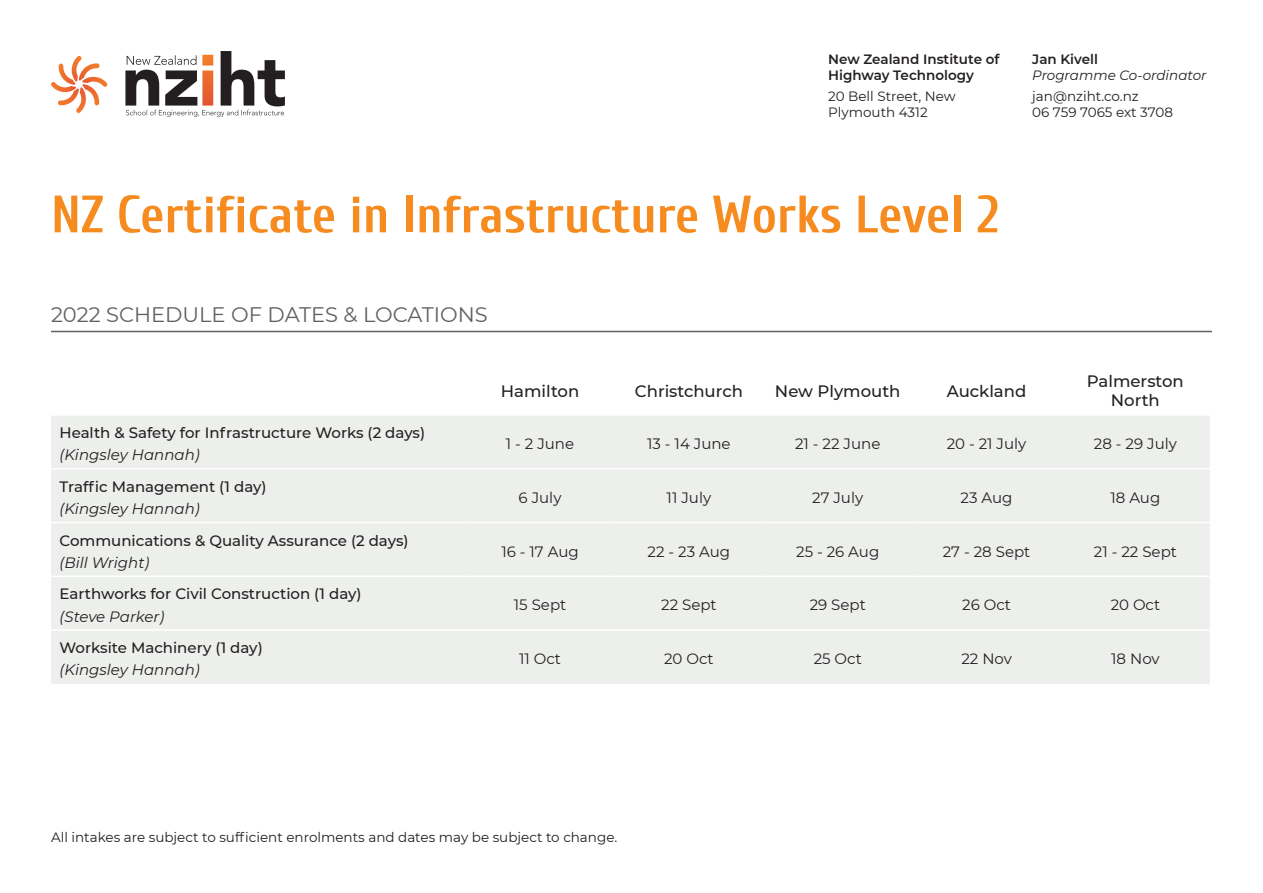
<style>
.page{position:relative;width:1263px;height:893px;background:#fff}
.page>*{position:absolute;margin:0;border:0;box-sizing:border-box;transform-origin:0 0}
.t1{font:52.5px "Cuprum";color:#f68b1f}
.t2{font:21px "Montserrat";color:#655f5f}
.t3{font:500 16.5px/19.8px "Montserrat";color:#241f21;text-align:center}
.t4{font:15px "Montserrat";color:#241f21}
.t5{font:500 15px "Montserrat";color:#241f21}
.t6{font:italic 15px "Montserrat";color:#241f21}
.t7{font:13.5px/16.2px "Montserrat";color:#231f20}
.t8{font:600 13.5px/16.2px "Montserrat";color:#231f20}
.t9{font:italic 13.5px "Montserrat";color:#231f20}
</style>
<div class="page">
<svg style="left:51px;top:56px;width:57px;height:57px"></svg>
<svg style="left:125px;top:51px;width:160px;height:66px"></svg>
<hr style="left:51px;top:331px;width:1161px;height:1px;background:#655f5f">
<div style="left:51px;top:416px;width:1159px;height:268px;background:#edefec"></div>
<hr style="left:51px;top:468px;width:415px;height:1px;background:#fff">
<hr style="left:466px;top:468px;width:148px;height:1px;background:#fff">
<hr style="left:614px;top:468px;width:149px;height:1px;background:#fff">
<hr style="left:763px;top:468px;width:149px;height:1px;background:#fff">
<hr style="left:912px;top:468px;width:149px;height:1px;background:#fff">
<hr style="left:1061px;top:468px;width:149px;height:1px;background:#fff">
<hr style="left:51px;top:522px;width:415px;height:1px;background:#fff">
<hr style="left:466px;top:522px;width:148px;height:1px;background:#fff">
<hr style="left:614px;top:522px;width:149px;height:1px;background:#fff">
<hr style="left:763px;top:522px;width:149px;height:1px;background:#fff">
<hr style="left:912px;top:522px;width:149px;height:1px;background:#fff">
<hr style="left:1061px;top:522px;width:149px;height:1px;background:#fff">
<hr style="left:51px;top:575px;width:415px;height:2px;background:#fff">
<hr style="left:466px;top:575px;width:148px;height:2px;background:#fff">
<hr style="left:614px;top:575px;width:149px;height:2px;background:#fff">
<hr style="left:763px;top:575px;width:149px;height:2px;background:#fff">
<hr style="left:912px;top:575px;width:149px;height:2px;background:#fff">
<hr style="left:1061px;top:575px;width:149px;height:2px;background:#fff">
<hr style="left:51px;top:629px;width:415px;height:2px;background:#fff">
<hr style="left:466px;top:629px;width:148px;height:2px;background:#fff">
<hr style="left:614px;top:629px;width:149px;height:2px;background:#fff">
<hr style="left:763px;top:629px;width:149px;height:2px;background:#fff">
<hr style="left:912px;top:629px;width:149px;height:2px;background:#fff">
<hr style="left:1061px;top:629px;width:149px;height:2px;background:#fff">
<p class="t8" style="left:828px;top:51px;width:173px">New Zealand Institute of<br>Highway Technology</p>
<p class="t7" style="left:828px;top:87px;width:129px">20 Bell Street, New<br>Plymouth 4312</p>
<h1 class="t1" style="left:51px;top:177px;width:949px">NZ Certificate in Infrastructure Works Level 2</h1>
<h2 class="t2" style="left:51px;top:300px;width:438px">2022 SCHEDULE OF DATES &amp; LOCATIONS</h2>
<p class="t8" style="left:1032px;top:51px;width:67px">Jan Kivell</p>
<p class="t9" style="left:1032px;top:66px;width:176px">Programme Co-ordinator</p>
<p class="t7" style="left:1032px;top:87px;width:142px">jan@nziht.co.nz<br>06 759 7065 ext 3708</p>
<p class="t5" style="left:60px;top:422px;width:367px">Health &amp; Safety for Infrastructure Works (2 days)</p>
<p class="t6" style="left:60px;top:445px;width:142px">(Kingsley Hannah)</p>
<p class="t5" style="left:60px;top:476px;width:209px">Traffic Management (1 day)</p>
<p class="t6" style="left:60px;top:498px;width:142px">(Kingsley Hannah)</p>
<p class="t5" style="left:60px;top:530px;width:351px">Communications &amp; Quality Assurance (2 days)</p>
<p class="t6" style="left:60px;top:552px;width:91px">(Bill Wright)</p>
<p class="t5" style="left:60px;top:583px;width:304px">Earthworks for Civil Construction (1 day)</p>
<p class="t6" style="left:60px;top:606px;width:106px">(Steve Parker)</p>
<p class="t5" style="left:60px;top:637px;width:205px">Worksite Machinery (1 day)</p>
<p class="t6" style="left:60px;top:660px;width:142px">(Kingsley Hannah)</p>
<p class="t3" style="left:501px;top:380px;width:80px">Hamilton</p>
<p class="t3" style="left:635px;top:380px;width:110px">Christchurch</p>
<p class="t3" style="left:775px;top:380px;width:127px">New Plymouth</p>
<p class="t3" style="left:947px;top:380px;width:81px">Auckland</p>
<p class="t3" style="left:1087px;top:370px;width:98px">Palmerston<br>North</p>
<p class="t4" style="left:506px;top:433px;width:70px">1 - 2 June</p>
<p class="t4" style="left:647px;top:433px;width:85px">13 - 14 June</p>
<p class="t4" style="left:795px;top:433px;width:87px">21 - 22 June</p>
<p class="t4" style="left:947px;top:433px;width:81px">20 - 21 July</p>
<p class="t4" style="left:1094px;top:433px;width:85px">28 - 29 July</p>
<p class="t4" style="left:519px;top:487px;width:44px">6 July</p>
<p class="t4" style="left:667px;top:487px;width:46px">11 July</p>
<p class="t4" style="left:812px;top:487px;width:53px">27 July</p>
<p class="t4" style="left:961px;top:487px;width:53px">23 Aug</p>
<p class="t4" style="left:1110px;top:487px;width:51px">18 Aug</p>
<p class="t4" style="left:501px;top:541px;width:79px">16 - 17 Aug</p>
<p class="t4" style="left:648px;top:541px;width:84px">22 - 23 Aug</p>
<p class="t4" style="left:796px;top:541px;width:85px">25 - 26 Aug</p>
<p class="t4" style="left:943px;top:541px;width:89px">27 - 28 Sept</p>
<p class="t4" style="left:1094px;top:541px;width:85px">21 - 22 Sept</p>
<p class="t4" style="left:514px;top:595px;width:54px">15 Sept</p>
<p class="t4" style="left:661px;top:595px;width:57px">22 Sept</p>
<p class="t4" style="left:810px;top:595px;width:58px">29 Sept</p>
<p class="t4" style="left:962px;top:595px;width:50px">26 Oct</p>
<p class="t4" style="left:1111px;top:595px;width:51px">20 Oct</p>
<p class="t4" style="left:519px;top:649px;width:43px">11 Oct</p>
<p class="t4" style="left:664px;top:649px;width:51px">20 Oct</p>
<p class="t4" style="left:814px;top:649px;width:50px">25 Oct</p>
<p class="t4" style="left:961px;top:649px;width:52px">22 Nov</p>
<p class="t4" style="left:1111px;top:649px;width:50px">18 Nov</p>
<p class="t7" style="left:51px;top:829px;width:568px">All intakes are subject to sufficient enrolments and dates may be subject to change.</p>
</div>
